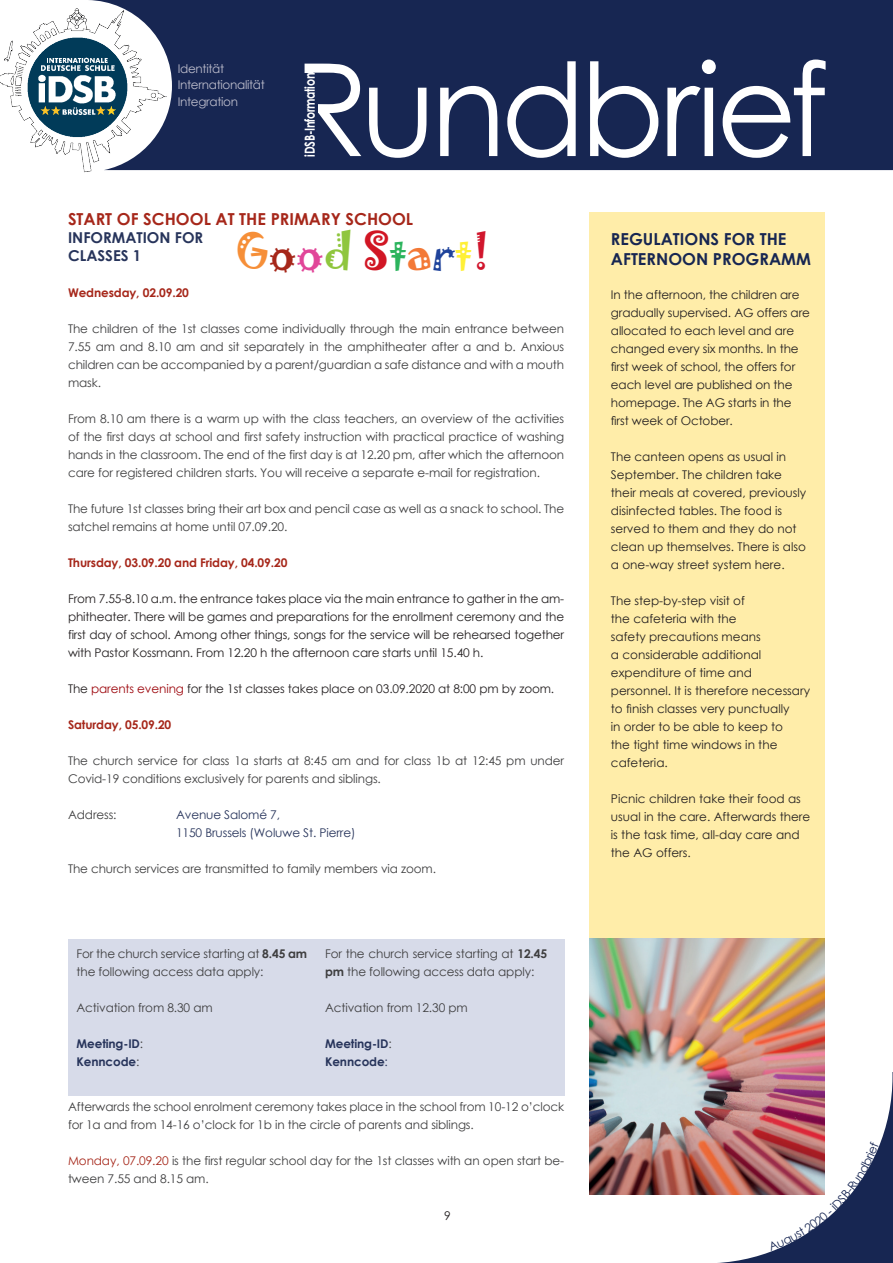
<style>
.page{position:relative;width:893px;height:1263px;background:#fff}
.page>*{position:absolute;margin:0;border:0;box-sizing:border-box;transform-origin:0 0}
.t1{font:128.7px "Century Gothic";letter-spacing:-.04em;color:#fff;scale:.96 1}
.t2{font:45px "Jokerman";letter-spacing:-.01em;color:#f68f38}
.t3{font:700 16.5px/19.8px "Century Gothic";color:#172652}
.t4{font:700 16.5px "Century Gothic";color:#a6271a}
.t5{font:700 15px/18px "Century Gothic";color:#27345b}
.t6{font:700 13.8px "Century Gothic";letter-spacing:-.025em;color:#fff;scale:.8 1}
.t7{font:12px/18px "Century Gothic";letter-spacing:-.01em;color:#3e3e3f}
.t8{font:12px/18px "Century Gothic";color:#231f20}
.t9{font:700 12px "Century Gothic";letter-spacing:-.01em;color:#a6271a}
.t10{font:12px/18px "Century Gothic";letter-spacing:-.01em;color:#27345b}
.t11{font:700 12px/18px "Century Gothic";letter-spacing:-.01em;color:#27345b}
.t12{font:12px/16.5px "Century Gothic";letter-spacing:-.025em;color:#bdbdcc}
.s1{color:#9d070d}
.s2{color:#a6271a}
.s3{color:#e14699}
.s4{color:#8fc63e}
.s5{color:#d11624}
.s6{color:#2cb45d}
.s7{color:#f37937}
.s8{color:#1f439b}
.s9{color:#fff036}
.s10{color:#d1162d}
.s11{font-weight:700}
.s12{font-weight:400;color:#3e3e3f}
.s13{font-weight:400}
</style>
<div class="page">
<div style="left:171px;top:0;width:722px;height:170px;background:#172652"></div>
<div style="left:304px;top:73px;width:14px;height:88px;background:#172652"></div>
<img style="left:0;top:0;width:171px;height:173px">
<div style="left:590px;top:213px;width:235px;height:726px;background:#ffeda9"></div>
<div style="left:68px;top:939px;width:496px;height:156px;background:#d7dbe9"></div>
<img style="left:590px;top:939px;width:235px;height:256px">
<img style="left:701px;top:1072px;width:192px;height:191px">
<p class="t12" style="left:178px;top:60px;width:89px">Identität<br>Internationalität<br>Integration</p>
<h1 class="t1" style="left:293px;top:20px;width:558px">Rundbrief</h1>
<p class="t6" style="left:299px;top:157px;width:106px;rotate:-90deg">iDSB-Information</p>
<h3 class="t4" style="left:68px;top:206px;width:347px">START OF SCHOOL AT THE PRIMARY SCHOOL</h3>
<p class="t5" style="left:68px;top:228px;width:137px">INFORMATION FOR<br>CLASSES 1</p>
<p class="t9" style="left:68px;top:284px;width:122px">Wednesday, 02.09.20</p>
<p class="t7" style="left:68px;top:319px;width:498px;text-align:justify">The children of the 1st classes come individually through the main entrance between 7.55 am and 8.10 am and sit separately in the amphitheater after a and b. Anxious children can be accompanied by a parent/guardian a safe distance and with a mouth mask.</p>
<p class="t7" style="left:68px;top:409px;width:498px;text-align:justify">From 8.10 am there is a warm up with the class teachers, an overview of the activities of the first days at school and first safety instruction with practical practice of washing hands in the classroom. The end of the first day is at 12.20 pm, after which the afternoon care for registered children starts. You will receive a separate e-mail for registration.</p>
<p class="t7" style="left:68px;top:499px;width:498px">The future 1st classes bring their art box and pencil case as well as a snack to school. The satchel remains at home until 07.09.20.</p>
<p class="t9" style="left:68px;top:554px;width:221px">Thursday, 03.09.20 and Friday, 04.09.20</p>
<p class="t8" style="left:68px;top:589px;width:498px;text-align:justify">From 7.55-8.10 a.m. the entrance takes place via the main entrance to gather in the am&shy;phitheater. There will be games and preparations for the enrollment ceremony and the first day of school. Among other things, songs for the service will be rehearsed together with Pastor Kossmann. From 12.20 h the afternoon care starts until 15.40 h.</p>
<p class="t8" style="left:68px;top:679px;width:488px">The <span class="s1">parents evening</span> for the 1st classes takes place on 03.09.2020 at 8:00 pm by zoom.</p>
<p class="t9" style="left:68px;top:716px;width:105px">Saturday, 05.09.20</p>
<p class="t7" style="left:68px;top:751px;width:498px">The church service for class 1a starts at 8:45 am and for class 1b at 12:45 pm under<br>Covid-19 conditions exclusively for parents and siblings.</p>
<p class="t7" style="left:68px;top:805px;width:50px">Address:</p>
<p class="t10" style="left:176px;top:805px;width:181px">Avenue Salomé 7,<br>1150 Brussels (Woluwe St. Pierre)</p>
<p class="t7" style="left:68px;top:859px;width:369px">The church services are transmitted to family members via zoom.</p>
<h2 class="t2" style="left:235px;top:219px;width:256px">G<span class="s2">o</span><span class="s3">o</span><span class="s4">d</span> <span class="s5">S</span><span class="s6">t</span><span class="s7">a</span><span class="s8">r</span><span class="s9">t</span><span class="s10">!</span></h2>
<p class="t7" style="left:325px;top:944px;width:224px">For the church service starting at <span class="s11">12.45 pm</span> the following access data apply:</p>
<p class="t7" style="left:325px;top:998px;width:144px">Activation from 12.30 pm</p>
<p class="t11" style="left:325px;top:1034px;width:68px">Meeting-ID<span class="s12">:<br></span>Kenncode<span class="s13">:</span></p>
<p class="t7" style="left:68px;top:1097px;width:498px">Afterwards the school enrolment ceremony takes place in the school from 10-12 o’clock for 1a and from 14-16 o’clock for 1b in the circle of parents and siblings.</p>
<p class="t7" style="left:68px;top:1151px;width:498px"><span class="s2">Monday, 07.09.20</span> is the first regular school day for the 1st classes with an open start be&shy;tween 7.55 and 8.15 am.</p>
<p class="t7" style="left:77px;top:944px;width:232px">For the church service starting at <span class="s11">8.45 am </span>the following access data apply:</p>
<p class="t7" style="left:77px;top:998px;width:138px">Activation from 8.30 am</p>
<p class="t11" style="left:77px;top:1034px;width:68px">Meeting-ID<span class="s12">:<br></span>Kenncode<span class="s12">:</span></p>
<p class="t8" style="left:444px;top:1206px;width:8px">9</p>
<h3 class="t3" style="left:611px;top:228px;width:201px">REGULATIONS FOR THE<br>AFTERNOON PROGRAMM</h3>
<p class="t8" style="left:611px;top:285px;width:201px">In the afternoon, the children are gradually supervised. AG offers are allocated to each level and are changed every six months. In the first week of school, the offers for each level are published on the homepage. The AG starts in the first week of October.</p>
<p class="t8" style="left:611px;top:447px;width:197px">The canteen opens as usual in<br>September. The children take their meals at covered, previously disinfected tables. The food is served to them and they do not clean up themselves. There is also a one-way street system here.</p>
<p class="t8" style="left:611px;top:591px;width:201px">The step-by-step visit of<br>the cafeteria with the<br>safety precautions means<br>a considerable additional expenditure of time and personnel. It is therefore necessary to finish classes very punctually<br>in order to be able to keep to<br>the tight time windows in the cafeteria.</p>
<p class="t8" style="left:611px;top:789px;width:201px">Picnic children take their food as usual in the care. Afterwards there is the task time, all-day care and the AG offers.</p>
</div>
